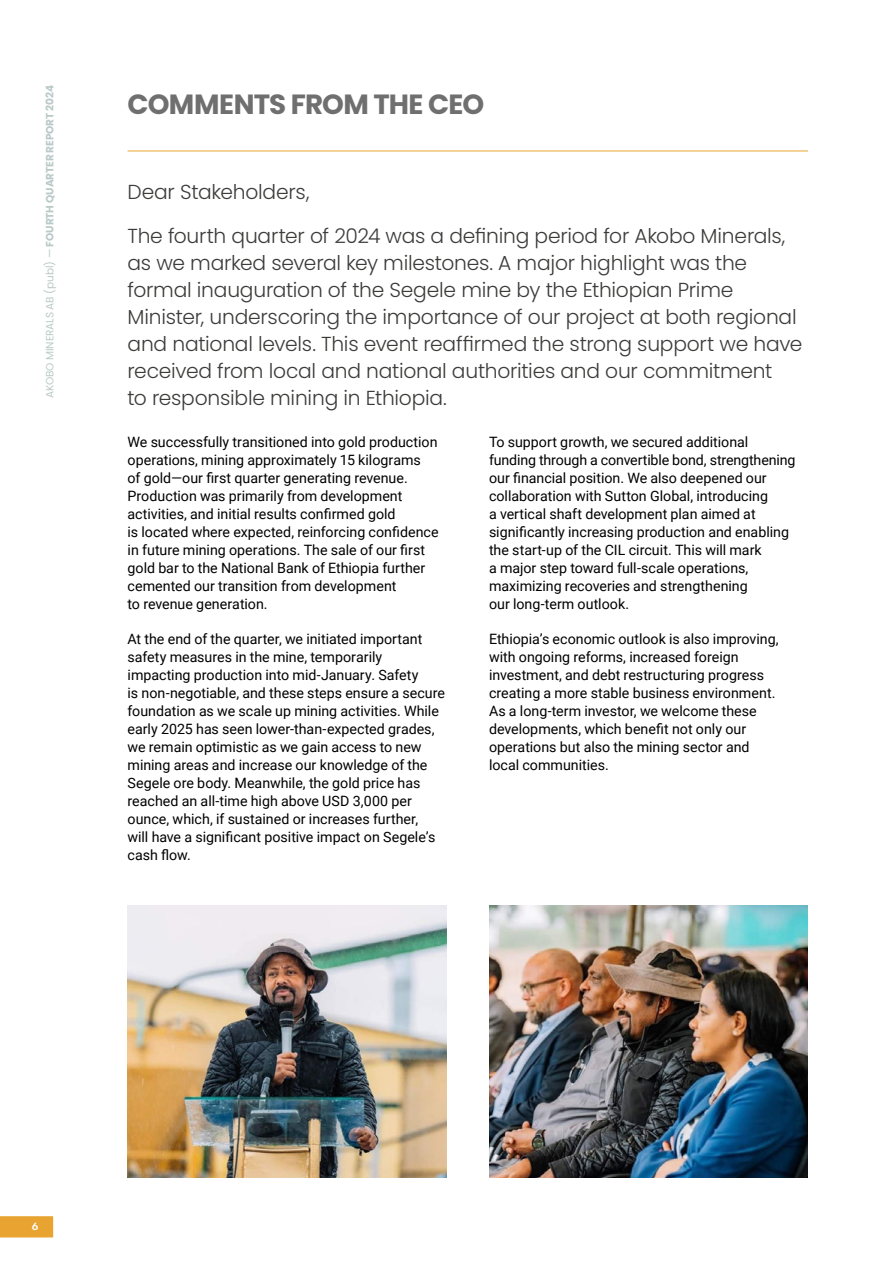
<style>
.page{position:relative;width:893px;height:1263px;background:#fff}
.page>*{position:absolute;margin:0;border:0;box-sizing:border-box;transform-origin:0 0}
.t1{font:700 27.75px "Poppins";letter-spacing:-.03em;color:#706f6f}
.t2{font:300 20.25px/27px "Poppins";letter-spacing:-.01em;color:#3c3c3b}
.t3{font:14.25px/18px "Roboto";color:#000}
.t4{font:700 10.5px "Poppins";letter-spacing:-.01em;color:#b9cac8}
.t5{font:500 10.5px "Rubik";color:#fff}
.s1{font-weight:400}
</style>
<div class="page">
<div style="left:0;top:1216px;width:53px;height:21px;background:#e8a331"></div>
<hr style="left:128px;top:151px;width:680px;height:1px;background:#e8a331">
<img style="left:128px;top:906px;width:318px;height:272px">
<img style="left:489px;top:906px;width:319px;height:272px">
<p class="t4" style="left:44px;top:398px;width:315px;rotate:-90deg"><span class="s1">AKOBO MINERALS AB (publ) —</span> FOURTH QUARTER REPORT 2024</p>
<h1 class="t1" style="left:128px;top:88px;width:358px">COMMENTS FROM THE CEO</h1>
<h2 class="t2" style="left:128px;top:170px;width:659px;line-height:44px">Dear Stakeholders,<br>The fourth quarter of 2024 was a defining period for Akobo Minerals,</h2>
<p class="t2" style="left:128px;top:249px;width:676px">as we marked several key milestones. A major highlight was the formal inauguration of the Segele mine by the Ethiopian Prime Minister, underscoring the importance of our project at both regional and national levels. This event reaffirmed the strong support we have received from local and national authorities and our commitment<br>to responsible mining in Ethiopia.</p>
<p class="t3" style="left:128px;top:432px;width:313px">We successfully transitioned into gold production operations, mining approximately 15 kilograms<br>of gold—our first quarter generating revenue.<br>Production was primarily from development activities, and initial results confirmed gold<br>is located where expected, reinforcing confidence in future mining operations. The sale of our first gold bar to the National Bank of Ethiopia further cemented our transition from development<br>to revenue generation.</p>
<p class="t3" style="left:128px;top:629px;width:319px">At the end of the quarter, we initiated important safety measures in the mine, temporarily impacting production into mid-January. Safety<br>is non-negotiable, and these steps ensure a secure foundation as we scale up mining activities. While early 2025 has seen lower-than-expected grades, we remain optimistic as we gain access to new mining areas and increase our knowledge of the Segele ore body. Meanwhile, the gold price has reached an all-time high above USD 3,000 per ounce, which, if sustained or increases further,<br>will have a significant positive impact on Segele’s cash flow.</p>
<p class="t3" style="left:489px;top:432px;width:308px">To support growth, we secured additional funding through a convertible bond, strengthening our financial position. We also deepened our collaboration with Sutton Global, introducing<br>a vertical shaft development plan aimed at significantly increasing production and enabling the start-up of the CIL circuit. This will mark<br>a major step toward full-scale operations, maximizing recoveries and strengthening<br>our long-term outlook.</p>
<p class="t3" style="left:489px;top:629px;width:291px">Ethiopia’s economic outlook is also improving, with ongoing reforms, increased foreign investment, and debt restructuring progress creating a more stable business environment.<br>As a long-term investor, we welcome these developments, which benefit not only our operations but also the mining sector and local communities.</p>
<p class="t5" style="left:32px;top:1221px;width:8px">6</p>
</div>
